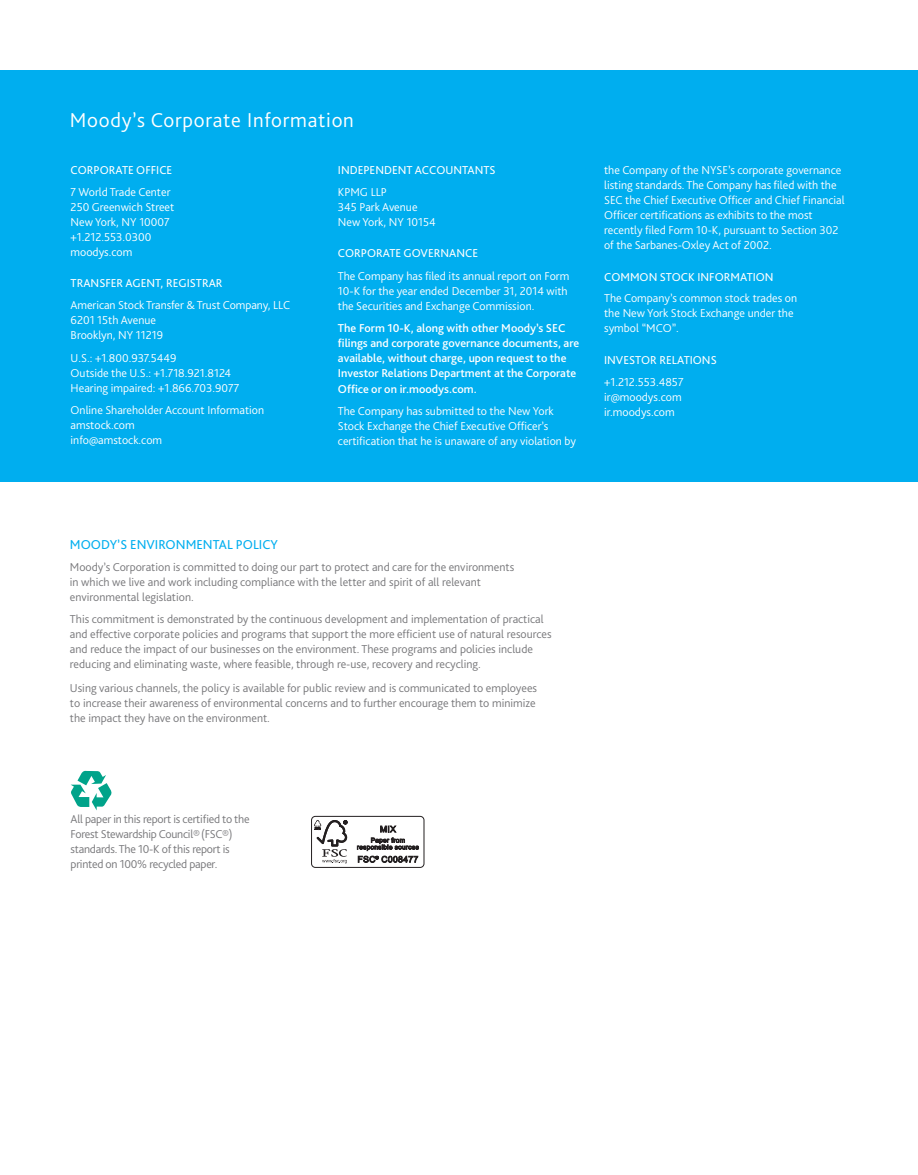
<style>
.page{position:relative;width:918px;height:1175px;background:#fff}
.page>*{position:absolute;margin:0;border:0;box-sizing:border-box;transform-origin:0 0}
.t1{font:300 21px "Bliss Pro";letter-spacing:.035em;color:#fff}
.t2{font:13.5px "Bliss Pro";color:#00aeef}
.t3{font:300 12px/15px "Bliss Pro";color:#fff}
.t4{font:300 12px/15px "Bliss Pro";color:#77777a}
.t5{font:500 12px/15px "Bliss Pro";color:#fff}
.t6{font:300 12px/15px "Bliss Pro";letter-spacing:-.02em;color:#77777a}
.t7{font:12px "Bliss Pro";color:#fff}
</style>
<div class="page">
<div style="left:311px;top:816px;width:113px;height:51px;border:1px solid #231f20;border-radius:4px"></div>
<svg style="left:314px;top:820px;width:33px;height:43px"></svg>
<svg style="left:357px;top:825px;width:62px;height:37px"></svg>
<div style="left:0;top:70px;width:918px;height:412px;background:#00aeef"></div>
<svg style="left:71px;top:771px;width:40px;height:39px"></svg>
<h1 class="t1" style="left:70px;top:106px;width:286px">Moody’s Corporate Information</h1>
<p class="t7" style="left:338px;top:163px;width:159px">INDEPENDENT ACCOUNTANTS</p>
<p class="t3" style="left:338px;top:184px;width:99px">KPMG LLP<br>345 Park Avenue<br>New York, NY 10154</p>
<p class="t7" style="left:338px;top:246px;width:142px">CORPORATE GOVERNANCE</p>
<p class="t3" style="left:338px;top:268px;width:233px">The Company has filed its annual report on Form<br>10-K for the year ended December 31, 2014 with the Securities and Exchange Commission.</p>
<p class="t5" style="left:338px;top:321px;width:243px">The Form 10-K, along with other Moody’s SEC filings and corporate governance documents, are available, without charge, upon request to the Investor Relations Department at the Corporate Office or on ir.moodys.com.</p>
<p class="t3" style="left:338px;top:403px;width:240px">The Company has submitted to the New York<br>Stock Exchange the Chief Executive Officer’s certification that he is unaware of any violation by</p>
<p class="t7" style="left:71px;top:163px;width:103px">CORPORATE OFFICE</p>
<p class="t3" style="left:71px;top:184px;width:105px">7 World Trade Center<br>250 Greenwich Street<br>New York, NY 10007 +1.212.553.0300 moodys.com</p>
<p class="t7" style="left:71px;top:276px;width:153px">TRANSFER AGENT, REGISTRAR</p>
<p class="t3" style="left:71px;top:297px;width:221px">American Stock Transfer &amp; Trust Company, LLC<br>6201 15th Avenue<br>Brooklyn, NY 11219</p>
<p class="t3" style="left:71px;top:350px;width:170px">U.S.: +1.800.937.5449<br>Outside the U.S.: +1.718.921.8124<br>Hearing impaired: +1.866.703.9077</p>
<p class="t3" style="left:71px;top:402px;width:195px">Online Shareholder Account Information amstock.com<br>info@amstock.com</p>
<p class="t3" style="left:604px;top:162px;width:242px">the Company of the NYSE’s corporate governance listing standards. The Company has filed with the SEC the Chief Executive Officer and Chief Financial Officer certifications as exhibits to the most recently filed Form 10-K, pursuant to Section 302 of the Sarbanes-Oxley Act of 2002.</p>
<p class="t7" style="left:604px;top:269px;width:171px">COMMON STOCK INFORMATION</p>
<p class="t3" style="left:604px;top:291px;width:194px">The Company’s common stock trades on the New York Stock Exchange under the symbol “MCO”.</p>
<p class="t7" style="left:604px;top:352px;width:114px">INVESTOR RELATIONS</p>
<p class="t3" style="left:604px;top:374px;width:81px">+1.212.553.4857 ir@moodys.com ir.moodys.com</p>
<p class="t2" style="left:70px;top:536px;width:210px">MOODY’S ENVIRONMENTAL POLICY</p>
<p class="t4" style="left:70px;top:559px;width:446px">Moody’s Corporation is committed to doing our part to protect and care for the environments in which we live and work including compliance with the letter and spirit of all relevant environmental legislation.</p>
<p class="t4" style="left:70px;top:611px;width:483px">This commitment is demonstrated by the continuous development and implementation of practical and effective corporate policies and programs that support the more efficient use of natural resources and reduce the impact of our businesses on the environment. These programs and policies include reducing and eliminating waste, where feasible, through re-use, recovery and recycling.</p>
<p class="t4" style="left:70px;top:680px;width:469px">Using various channels, the policy is available for public review and is communicated to employees to increase their awareness of environmental concerns and to further encourage them to minimize the impact they have on the environment.</p>
<p class="t6" style="left:71px;top:811px;width:180px">All paper in this report is certified to the Forest Stewardship Council®(FSC®) standards. The 10-K of this report is printed on 100% recycled paper.</p>
</div>
